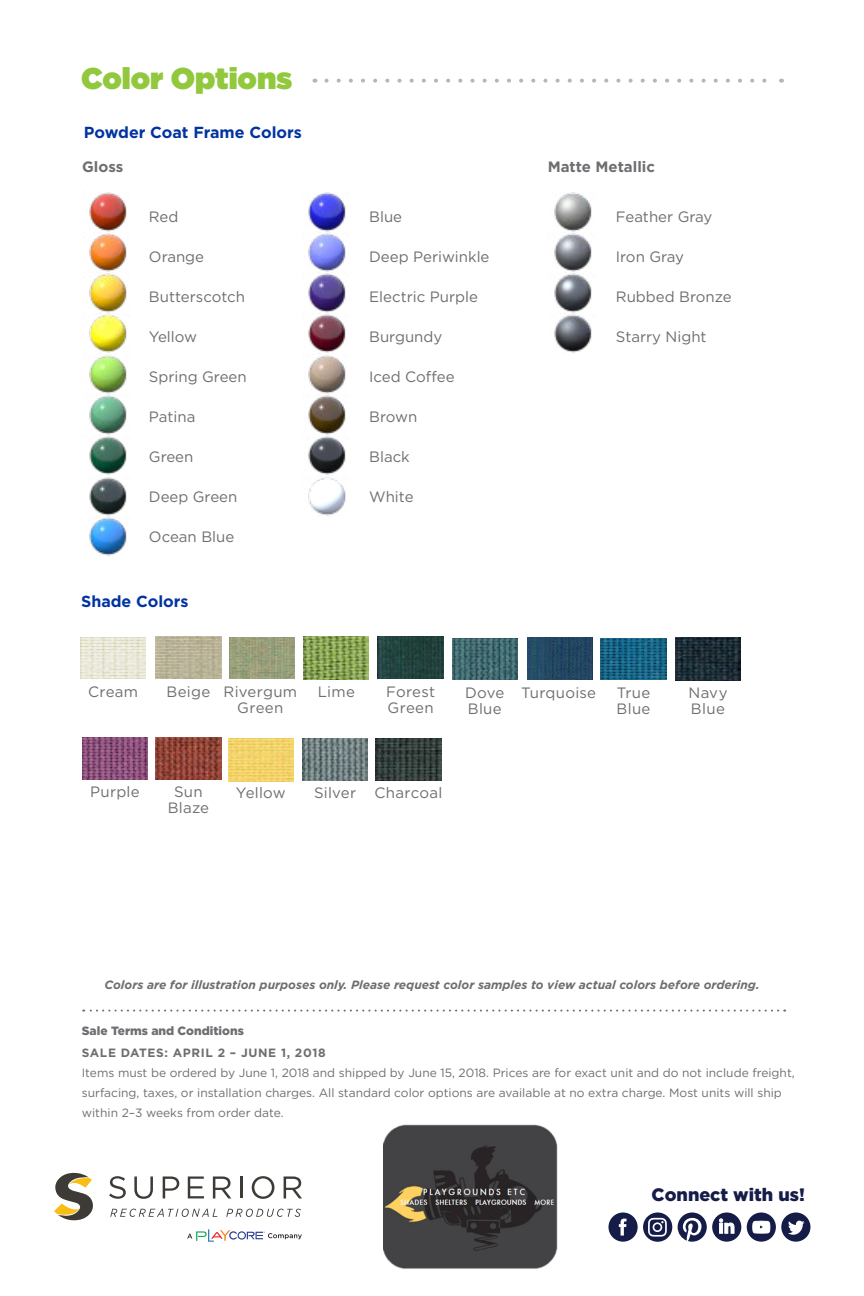
<style>
.page{position:relative;width:864px;height:1296px;background:#fff}
.page>*{position:absolute;margin:0;border:0;box-sizing:border-box;transform-origin:0 0}
.t1{font:900 30px "Gotham";color:#92c83e}
.t2{font:900 18px "Gotham";color:#141c47}
.t3{font:700 16px "Gotham";color:#0033a1}
.t4{font:15px "Gotham";color:#6d6e71}
.t5{font:15px/16px "Gotham";letter-spacing:.02em;color:#6d6e71}
.t6{font:700 15px "Gotham";color:#6d6e71}
.t7{font:15px/16px "Gotham";letter-spacing:.025em;color:#6d6e71}
.t8{font:12px/20px "Gotham";color:#6d6e71}
.t9{font:italic 700 12px "Gotham";color:#6d6e71}
.t10{font:700 12px "Gotham";letter-spacing:.05em;color:#6d6e71}
.t11{font:900 12px "Gotham";color:#6d6e71}
</style>
<div class="page">
<svg style="left:326px;top:79px;width:441px;height:4px"></svg>
<svg style="left:83px;top:1010px;width:695px;height:2px"></svg>
<svg style="left:643px;top:1212px;width:29px;height:30px"></svg>
<svg style="left:648px;top:1218px;width:19px;height:19px"></svg>
<div style="left:712px;top:1212px;width:29px;height:30px;background:#141c47;border-radius:50%"></div>
<svg style="left:719px;top:1218px;width:16px;height:16px"></svg>
<div style="left:608px;top:1212px;width:30px;height:30px;background:#141c47;border-radius:50%"></div>
<svg style="left:619px;top:1218px;width:7px;height:18px"></svg>
<div style="left:747px;top:1212px;width:29px;height:30px;background:#141c47;border-radius:50%"></div>
<svg style="left:752px;top:1221px;width:18px;height:13px"></svg>
<div style="left:781px;top:1212px;width:29px;height:30px;background:#141c47;border-radius:50%"></div>
<svg style="left:788px;top:1221px;width:17px;height:14px"></svg>
<svg style="left:678px;top:1212px;width:29px;height:30px"></svg>
<svg style="left:54px;top:1172px;width:39px;height:48px"></svg>
<svg style="left:109px;top:1176px;width:17px;height:23px"></svg>
<svg style="left:134px;top:1177px;width:19px;height:22px"></svg>
<svg style="left:163px;top:1177px;width:16px;height:21px"></svg>
<svg style="left:188px;top:1177px;width:16px;height:21px"></svg>
<svg style="left:213px;top:1177px;width:18px;height:21px"></svg>
<hr style="left:240px;top:1177px;width:2px;height:21px;background:#3e3a36">
<svg style="left:252px;top:1176px;width:22px;height:23px"></svg>
<svg style="left:284px;top:1177px;width:18px;height:21px"></svg>
<svg style="left:110px;top:1209px;width:107px;height:8px"></svg>
<svg style="left:226px;top:1209px;width:75px;height:8px"></svg>
<svg style="left:187px;top:1229px;width:115px;height:13px"></svg>
<img style="left:156px;top:636px;width:65px;height:43px">
<img style="left:80px;top:638px;width:66px;height:41px">
<img style="left:229px;top:637px;width:66px;height:42px">
<img style="left:378px;top:636px;width:65px;height:43px">
<img style="left:304px;top:636px;width:65px;height:44px">
<img style="left:527px;top:637px;width:66px;height:43px">
<img style="left:452px;top:639px;width:66px;height:41px">
<img style="left:601px;top:638px;width:65px;height:42px">
<img style="left:82px;top:737px;width:66px;height:42px">
<img style="left:675px;top:637px;width:66px;height:44px">
<img style="left:156px;top:737px;width:65px;height:42px">
<img style="left:302px;top:738px;width:66px;height:42px">
<img style="left:228px;top:738px;width:65px;height:43px">
<img style="left:376px;top:738px;width:65px;height:42px">
<img style="left:89px;top:192px;width:38px;height:364px">
<img style="left:308px;top:192px;width:38px;height:324px">
<img style="left:554px;top:192px;width:38px;height:161px">
<img style="left:384px;top:1124px;width:174px;height:145px">
<h1 class="t1" style="left:81px;top:57px;width:213px">Color Options</h1>
<h3 class="t3" style="left:84px;top:122px;width:219px">Powder Coat Frame Colors</h3>
<p class="t6" style="left:82px;top:157px;width:43px">Gloss</p>
<p class="t6" style="left:548px;top:157px;width:109px">Matte Metallic</p>
<p class="t4" style="left:369px;top:207px;width:34px">Blue</p>
<p class="t4" style="left:369px;top:247px;width:122px">Deep Periwinkle</p>
<p class="t4" style="left:369px;top:287px;width:110px">Electric Purple</p>
<p class="t4" style="left:369px;top:327px;width:75px">Burgundy</p>
<p class="t4" style="left:369px;top:367px;width:87px">Iced Coffee</p>
<p class="t4" style="left:369px;top:407px;width:50px">Brown</p>
<p class="t4" style="left:369px;top:447px;width:42px">Black</p>
<p class="t4" style="left:369px;top:487px;width:46px">White</p>
<p class="t4" style="left:149px;top:207px;width:31px">Red</p>
<p class="t4" style="left:149px;top:247px;width:57px">Orange</p>
<p class="t4" style="left:149px;top:287px;width:98px">Butterscotch</p>
<p class="t4" style="left:149px;top:327px;width:50px">Yellow</p>
<p class="t4" style="left:149px;top:367px;width:99px">Spring Green</p>
<p class="t4" style="left:149px;top:407px;width:48px">Patina</p>
<p class="t4" style="left:149px;top:447px;width:46px">Green</p>
<p class="t4" style="left:149px;top:487px;width:90px">Deep Green</p>
<p class="t4" style="left:149px;top:527px;width:87px">Ocean Blue</p>
<p class="t4" style="left:616px;top:207px;width:98px">Feather Gray</p>
<p class="t4" style="left:616px;top:247px;width:70px">Iron Gray</p>
<p class="t4" style="left:616px;top:287px;width:117px">Rubbed Bronze</p>
<p class="t4" style="left:616px;top:327px;width:92px">Starry Night</p>
<h3 class="t3" style="left:81px;top:591px;width:109px">Shade Colors</h3>
<p class="t4" style="left:166px;top:682px;width:45px">Beige</p>
<p class="t4" style="left:318px;top:682px;width:39px">Lime</p>
<p class="t5" style="left:465px;top:685px;width:41px">Dove<br>Blue</p>
<p class="t5" style="left:617px;top:684px;width:35px">True<br>Blue</p>
<p class="t4" style="left:88px;top:682px;width:51px">Cream</p>
<p class="t5" style="left:224px;top:683px;width:75px;text-align:center">Rivergum<br>Green</p>
<p class="t5" style="left:386px;top:683px;width:51px">Forest<br>Green</p>
<p class="t4" style="left:521px;top:683px;width:76px">Turquoise</p>
<p class="t7" style="left:688px;top:684px;width:41px">Navy<br>Blue</p>
<p class="t4" style="left:90px;top:782px;width:51px">Purple</p>
<p class="t5" style="left:168px;top:784px;width:43px;text-align:center">Sun<br>Blaze</p>
<p class="t4" style="left:236px;top:783px;width:52px">Yellow</p>
<p class="t5" style="left:314px;top:785px;width:130px">Silver Charcoal</p>
<p class="t9" style="left:105px;top:977px;width:656px">Colors are for illustration purposes only. Please request color samples to view actual colors before ordering.</p>
<p class="t11" style="left:82px;top:1023px;width:164px">Sale Terms and Conditions</p>
<p class="t10" style="left:82px;top:1045px;width:245px">SALE DATES: APRIL 2 – JUNE 1, 2018</p>
<p class="t8" style="left:82px;top:1063px;width:714px">Items must be ordered by June 1, 2018 and shipped by June 15, 2018. Prices are for exact unit and do not include freight, surfacing, taxes, or installation charges. All standard color options are available at no extra charge. Most units will ship within 2–3 weeks from order date.</p>
<h2 class="t2" style="left:652px;top:1182px;width:155px">Connect with us!</h2>
</div>
